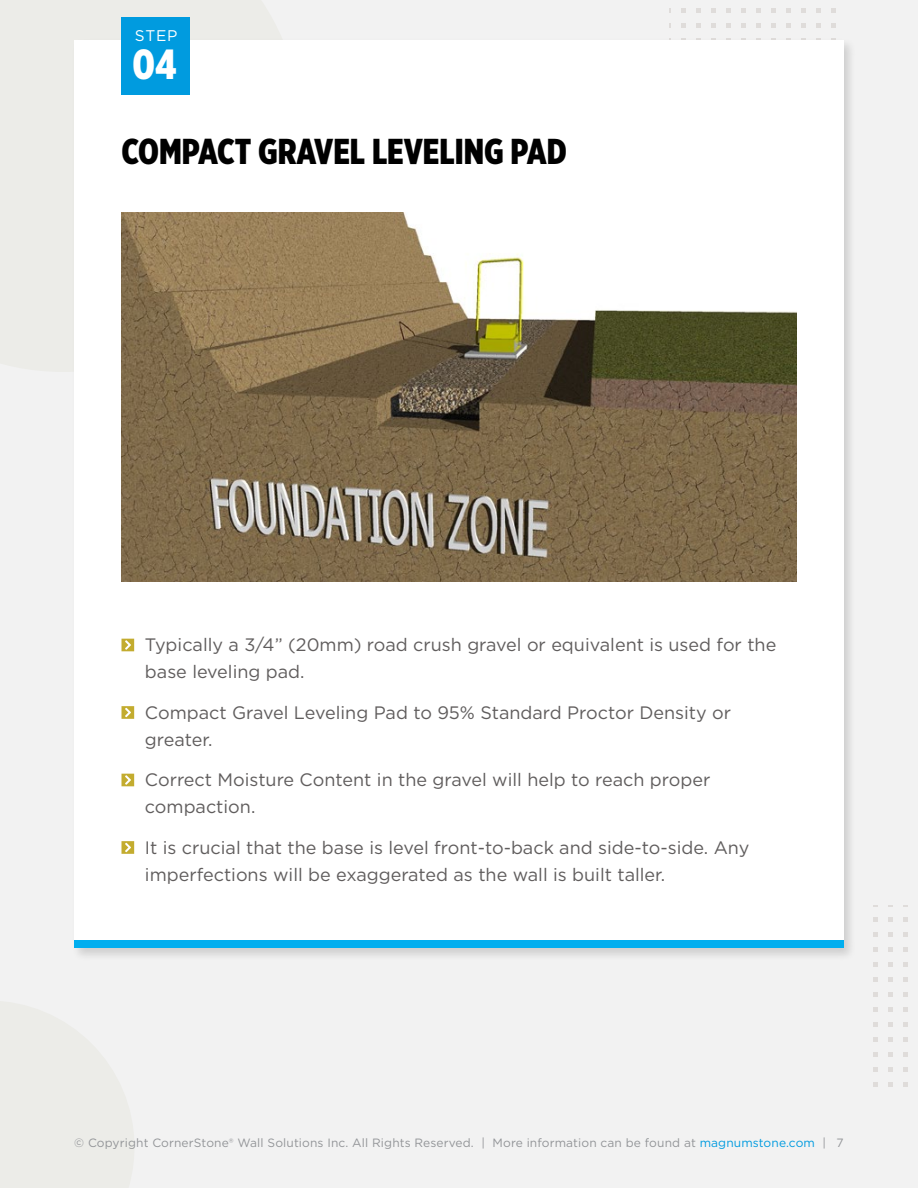
<style>
.page{position:relative;width:918px;height:1188px;background:#f2f2f2}
.page>*{position:absolute;margin:0;border:0;box-sizing:border-box;transform-origin:0 0}
.t1{font:900 42px "Gotham X Narrow";color:#fff}
.t2{font:900 36px "Gotham X Narrow";color:#000}
.t3{font:18px/27px "Gotham";color:#605d5d}
.t4{font:15.45px "Gotham";color:#fff}
.t5{font:12px "Gotham";letter-spacing:.01em;color:#939598}
.s1{color:#009bdf}
</style>
<div class="page">
<svg style="left:670px;top:8px;width:166px;height:20px"></svg>
<svg style="left:873px;top:905px;width:35px;height:182px"></svg>
<div style="left:71px;top:37px;width:786px;height:925px;background:#000;opacity:.15"></div>
<div style="left:74px;top:40px;width:770px;height:908px;background:#fff"></div>
<img style="left:122px;top:212px;width:674px;height:370px">
<div style="left:122px;top:17px;width:68px;height:77px;background:#009bdf"></div>
<svg style="left:122px;top:639px;width:12px;height:12px"></svg>
<svg style="left:122px;top:706px;width:12px;height:13px"></svg>
<svg style="left:122px;top:774px;width:12px;height:12px"></svg>
<svg style="left:122px;top:841px;width:12px;height:13px"></svg>
<div style="left:74px;top:941px;width:770px;height:7px;background:#00aeef"></div>
<p class="t4" style="left:135px;top:29px;width:44px">STEP</p>
<h1 class="t1" style="left:132px;top:46px;width:46px">04</h1>
<h2 class="t2" style="left:122px;top:135px;width:447px">COMPACT GRAVEL LEVELING PAD</h2>
<p class="t3" style="left:145px;top:632px;width:633px">Typically a 3/4” (20mm) road crush gravel or equivalent is used for the base leveling pad.</p>
<p class="t3" style="left:145px;top:700px;width:588px">Compact Gravel Leveling Pad to 95% Standard Proctor Density or greater.</p>
<p class="t3" style="left:145px;top:767px;width:567px">Correct Moisture Content in the gravel will help to reach proper compaction.</p>
<p class="t3" style="left:145px;top:835px;width:606px">It is crucial that the base is level front-to-back and side-to-side. Any imperfections will be exaggerated as the wall is built taller.</p>
<p class="t5" style="left:74px;top:1138px;width:771px">© Copyright CornerStone® Wall Solutions Inc. All Rights Reserved. | More information can be found at <span class="s1">magnumstone.com</span> | 7</p>
</div>
